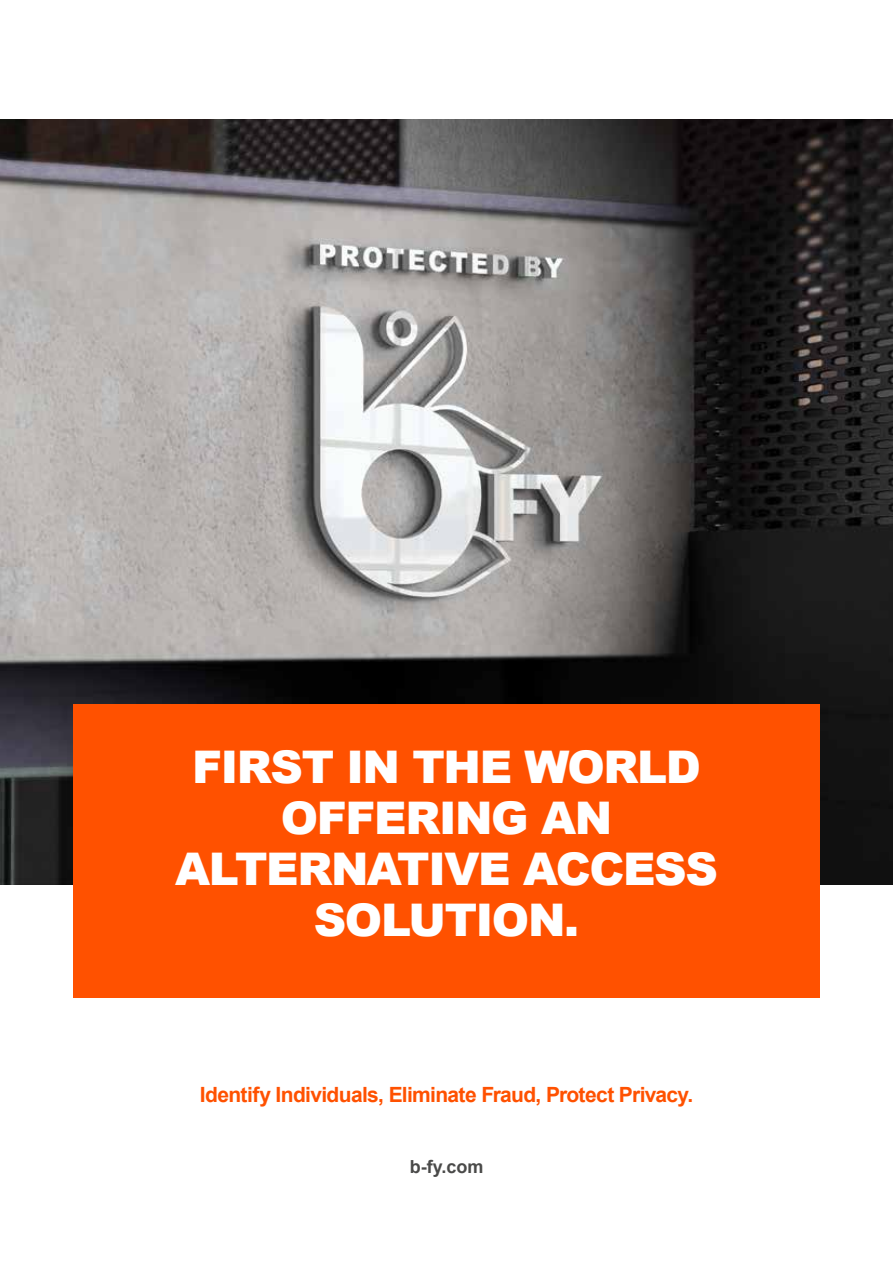
<style>
.page{position:relative;width:893px;height:1263px;background:#fff}
.page>*{position:absolute;margin:0;border:0;box-sizing:border-box;transform-origin:0 0}
.t1{font:900 45px/51px "Arial";letter-spacing:-.03em;color:#fff;text-align:center}
.t2{font:700 21px "Arial";letter-spacing:-.03em;color:#ff5100}
.t3{font:700 18px "Arial";color:#4a4a49}
</style>
<div class="page">
<img style="left:0;top:119px;width:893px;height:765px">
<div style="left:73px;top:704px;width:747px;height:293px;background:#ff5100"></div>
<p class="t1" style="left:175px;top:740px;width:544px">FIRST IN THE WORLD<br>OFFERING AN<br>ALTERNATIVE ACCESS<br>SOLUTION.</p>
<p class="t2" style="left:200px;top:1081px;width:495px">Identify Individuals, Eliminate Fraud, Protect Privacy.</p>
<p class="t3" style="left:410px;top:1155px;width:75px">b-fy.com</p>
</div>
